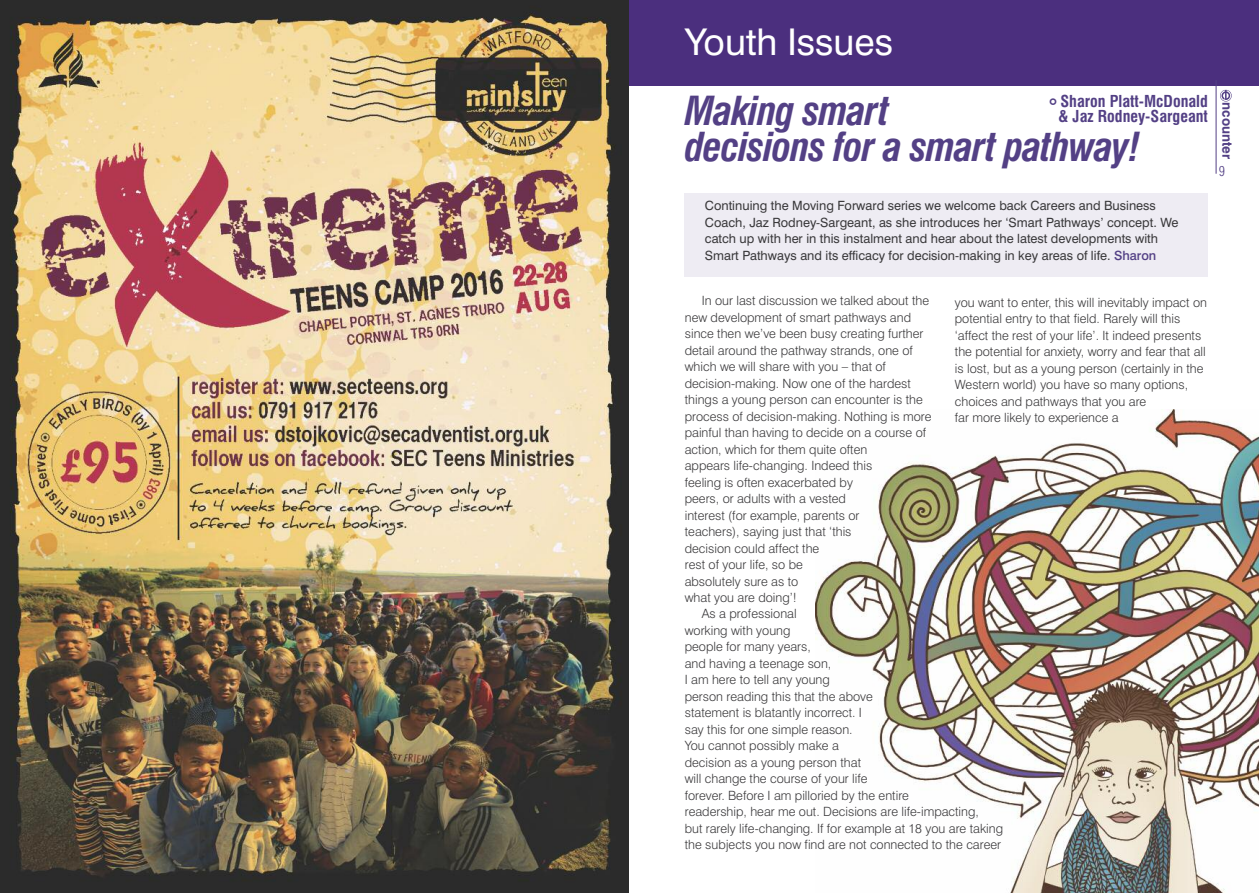
<style>
.page{position:relative;width:1259px;height:893px;background:#fff}
.page>*{position:absolute;margin:0;border:0;box-sizing:border-box;transform-origin:0 0}
.t1{font:italic 700 condensed 39px/36px "Swiss 721 BT";letter-spacing:-.025em;color:#534085}
.t2{font:36.9px "Swiss 721 BT";color:#fff}
.t3{font:700 condensed 16.05px/14.4px "Swiss 721 BT";color:#534085}
.t4{font:700 13.5px "Swiss 721 BT";color:#534085}
.t5{font:300 condensed 13.5px "Swiss 721 BT";color:#534085}
.t6{font:300 12.75px/16.5px "Swiss 721 BT";color:#39383a}
.t7{font:12.75px/16.5px "Swiss 721 BT";color:#39383a}
.s1{font-weight:500;color:#534085}
</style>
<div class="page">
<img style="left:0;top:0;width:628px;height:893px">
<img style="left:815px;top:410px;width:444px;height:483px">
<div style="left:629px;top:0;width:630px;height:86px;background:#4b2f7e"></div>
<div style="left:685px;top:194px;width:523px;height:83px;background:#eeecf3"></div>
<hr style="left:1215px;top:80px;width:1px;height:94px;background:#534085">
<svg style="left:1220px;top:90px;width:11px;height:12px"></svg>
<h2 class="t2" style="left:685px;top:29px;width:210px">Youth Issues</h2>
<p class="t3" style="left:1058px;top:95px;width:151px">Sharon Platt-McDonald &amp; Jaz Rodney-Sargeant</p>
<h1 class="t1" style="left:685px;top:96px;width:456px">Making smart<br>decisions for a smart pathway!</h1>
<p class="t7" style="left:705px;top:199px;width:475px">Continuing the Moving Forward series we welcome back Careers and Business Coach, Jaz Rodney-Sargeant, as she introduces her ‘Smart Pathways’ concept. We catch up with her in this instalment and hear about the latest developments with Smart Pathways and its efficacy for decision-making in key areas of life. <span class="s1">Sharon</span></p>
<p class="t4" style="left:1232px;top:102px;width:58px;rotate:90deg">ncounter</p>
<p class="t5" style="left:1218px;top:166px;width:8px">9</p>
<p class="t6" style="left:702px;top:294px;width:229px">In our last discussion we talked about the</p>
<p class="t6" style="left:685px;top:310px;width:228px">new development of smart pathways and</p>
<p class="t6" style="left:685px;top:327px;width:240px">since then we’ve been busy creating further</p>
<p class="t6" style="left:685px;top:343px;width:230px">detail around the pathway strands, one of</p>
<p class="t6" style="left:685px;top:360px;width:203px">which we will share with you – that of</p>
<p class="t6" style="left:685px;top:376px;width:228px">decision-making. Now one of the hardest</p>
<p class="t6" style="left:685px;top:393px;width:240px">things a young person can encounter is the</p>
<p class="t6" style="left:685px;top:409px;width:248px">process of decision-making. Nothing is more</p>
<p class="t6" style="left:685px;top:426px;width:243px">painful than having to decide on a course of</p>
<p class="t6" style="left:685px;top:442px;width:184px">action, which for them quite often</p>
<p class="t6" style="left:685px;top:459px;width:189px">appears life-changing. Indeed this</p>
<p class="t6" style="left:685px;top:475px;width:170px">feeling is often exacerbated by</p>
<p class="t6" style="left:685px;top:492px;width:163px">peers, or adults with a vested</p>
<p class="t6" style="left:685px;top:508px;width:176px">interest (for example, parents or</p>
<p class="t6" style="left:685px;top:525px;width:168px">teachers), saying just that ‘this</p>
<p class="t6" style="left:685px;top:541px;width:136px">decision could affect the</p>
<p class="t6" style="left:685px;top:558px;width:120px">rest of your life, so be</p>
<p class="t6" style="left:685px;top:574px;width:115px">absolutely sure as to</p>
<p class="t6" style="left:685px;top:591px;width:114px">what you are doing’!</p>
<p class="t6" style="left:702px;top:607px;width:96px">As a professional</p>
<p class="t6" style="left:685px;top:623px;width:107px">working with young</p>
<p class="t6" style="left:685px;top:640px;width:128px">people for many years,</p>
<p class="t6" style="left:685px;top:656px;width:148px">and having a teenage son,</p>
<p class="t6" style="left:685px;top:673px;width:147px">I am here to tell any young</p>
<p class="t6" style="left:685px;top:689px;width:190px">person reading this that the above</p>
<p class="t6" style="left:685px;top:706px;width:179px">statement is blatantly incorrect. I</p>
<p class="t6" style="left:685px;top:722px;width:169px">say this for one simple reason.</p>
<p class="t6" style="left:685px;top:739px;width:156px">You cannot possibly make a</p>
<p class="t6" style="left:685px;top:755px;width:178px">decision as a young person that</p>
<p class="t6" style="left:685px;top:772px;width:184px">will change the course of your life</p>
<p class="t6" style="left:685px;top:788px;width:226px">forever. Before I am pilloried by the entire</p>
<p class="t6" style="left:685px;top:805px;width:296px">readership, hear me out. Decisions are life-impacting,</p>
<p class="t6" style="left:685px;top:821px;width:320px">but rarely life-changing. If for example at 18 you are taking</p>
<p class="t6" style="left:685px;top:838px;width:318px">the subjects you now find are not connected to the career</p>
<p class="t6" style="left:955px;top:295px;width:254px">you want to enter, this will inevitably impact on potential entry to that field. Rarely will this ‘affect the rest of your life’. It indeed presents the potential for anxiety, worry and fear that all is lost, but as a young person (certainly in the Western world) you have so many options, choices and pathways that you are<br>far more likely to experience a</p>
</div>
